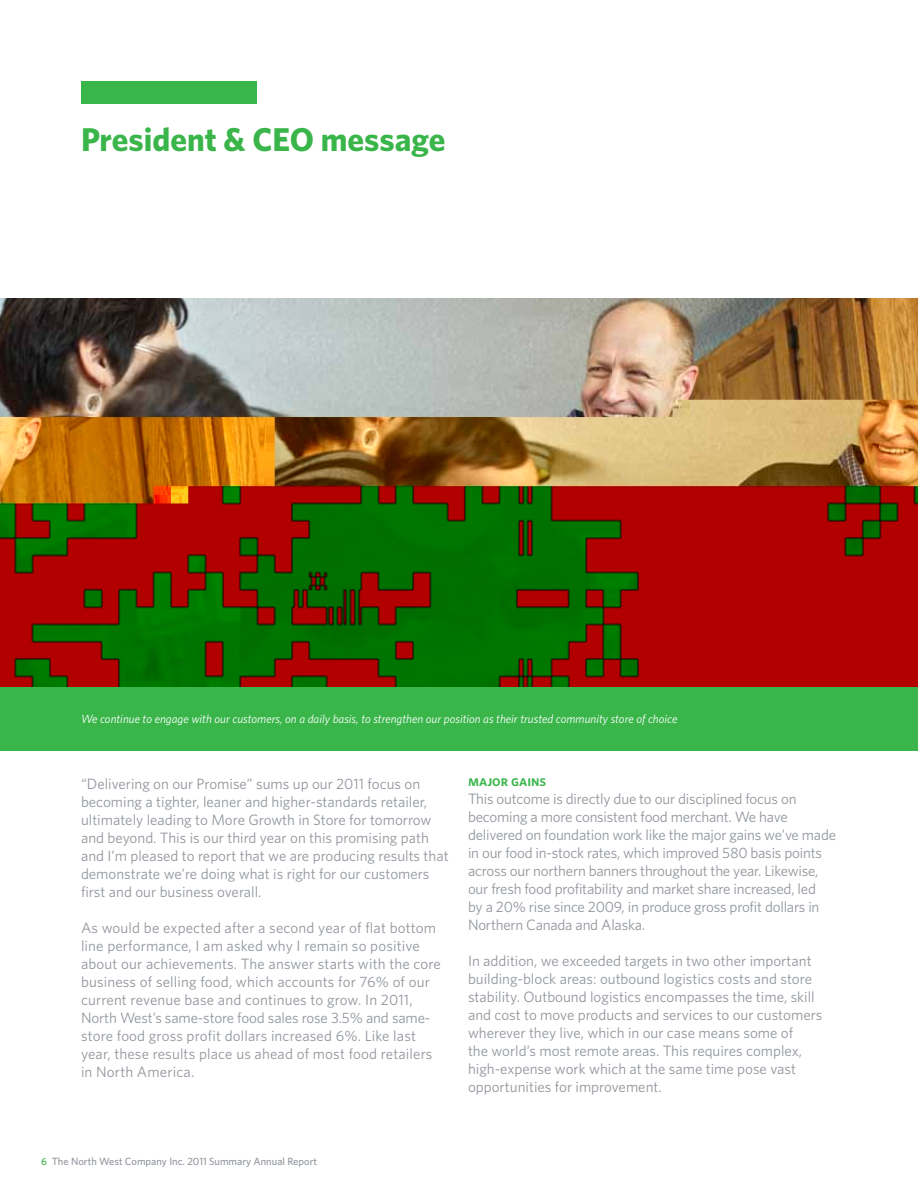
<style>
.page{position:relative;width:918px;height:1188px;background:#fff}
.page>*{position:absolute;margin:0;border:0;box-sizing:border-box;transform-origin:0 0}
.t1{font:700 33px "Whitney";color:#39b54a}
.t2{font:15px/18px "Whitney";color:#91969d}
.t3{font:15px "Whitney Semibold SC";color:#39b54a}
.t4{font:italic 12px "Whitney";color:#fff}
.t5{font:500 10.5px "Whitney";color:#91969d}
.s1{color:#39b54a}
</style>
<div class="page">
<img style="left:0;top:298px;width:918px;height:389px">
<div style="left:0;top:687px;width:918px;height:64px;background:#39b54a"></div>
<div style="left:81px;top:81px;width:175px;height:22px;background:#39b54a"></div>
<h1 class="t1" style="left:81px;top:119px;width:366px">President &amp; CEO message</h1>
<p class="t4" style="left:81px;top:712px;width:598px">We continue to engage with our customers, on a daily basis, to strengthen our position as their trusted community store of choice</p>
<p class="t2" style="left:81px;top:775px;width:369px">“Delivering on our Promise” sums up our 2011 focus on becoming a tighter, leaner and higher-standards retailer, ultimately leading to More Growth in Store for tomorrow and beyond. This is our third year on this promising path and I’m pleased to report that we are producing results that demonstrate we’re doing what is right for our customers first and our business overall.</p>
<p class="t2" style="left:81px;top:919px;width:361px">As would be expected after a second year of flat bottom line performance, I am asked why I remain so positive about our achievements. The answer starts with the core business of selling food, which accounts for 76% of our current revenue base and continues to grow. In 2011, North West’s same-store food sales rose 3.5% and same&shy;store food gross profit dollars increased 6%. Like last year, these results place us ahead of most food retailers in North America.</p>
<p class="t3" style="left:468px;top:772px;width:80px">major gains</p>
<p class="t2" style="left:468px;top:790px;width:370px">This outcome is directly due to our disciplined focus on becoming a more consistent food merchant. We have delivered on foundation work like the major gains we’ve made in our food in-stock rates, which improved 580 basis points across our northern banners throughout the year. Likewise, our fresh food profitability and market share increased, led<br>by a 20% rise since 2009, in produce gross profit dollars in Northern Canada and Alaska.</p>
<p class="t2" style="left:468px;top:952px;width:356px">In addition, we exceeded targets in two other important building-block areas: outbound logistics costs and store stability. Outbound logistics encompasses the time, skill and cost to move products and services to our customers wherever they live, which in our case means some of<br>the world’s most remote areas. This requires complex, high-expense work which at the same time pose vast opportunities for improvement.</p>
<p class="t5" style="left:41px;top:1155px;width:277px"><span class="s1">6</span> The North West Company Inc. 2011 Summary Annual Report</p>
</div>
